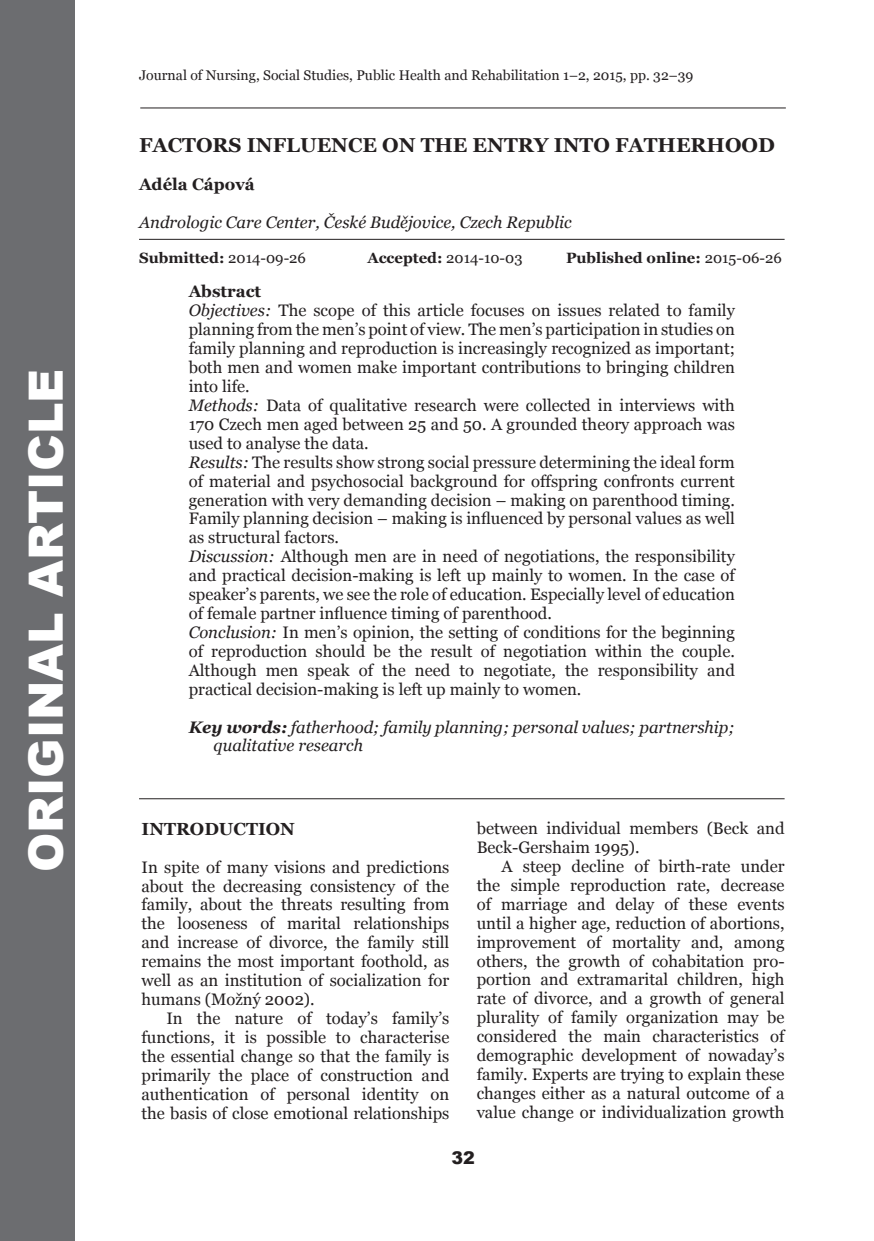
<style>
.page{position:relative;width:874px;height:1241px;background:#fff}
.page>*{position:absolute;margin:0;border:0;box-sizing:border-box;transform-origin:0 0}
.t1{font:900 47.25px "Arial";color:#fff}
.t2{font:700 20.12px "Georgia";color:#231f20}
.t3{font:700 17.5px "Georgia";color:#231f20}
.t4{font:900 17.5px "Arial";color:#231f20}
.t5{font:16.62px/18.9px "Georgia";color:#231f20;text-align:justify}
.t6{font:italic 16.62px/18.9px "Georgia";color:#231f20}
.t7{font:700 16.62px "Georgia";color:#231f20}
.t8{font:700 14.88px "Georgia";color:#231f20}
.t9{font:14.88px "Georgia";color:#231f20}
.t10{font:14px "Georgia";color:#231f20}
.s1{font-weight:400}
.s2{font-weight:700}
.s3{font-style:italic}
</style>
<div class="page">
<hr style="left:139px;top:798px;width:645px;height:1px;background:#231f20">
<hr style="left:140px;top:107px;width:645px;height:1px;background:#231f20">
<hr style="left:139px;top:239px;width:645px;height:1px;background:#231f20">
<div style="left:0;top:0;width:74px;height:1240px;background:#6c6d70"></div>
<h1 class="t1" style="left:12px;top:872px;width:505px;rotate:-90deg">ORIGINAL ARTICLE</h1>
<p class="t10" style="left:139px;top:67px;width:555px">Journal of Nursing, Social Studies, Public Health and Rehabilitation 1–2, 2015, pp. 32–39</p>
<p class="t2" style="left:139px;top:132px;width:45px">FACTOR</p>
<p class="t2" style="left:228px;top:132px;width:32px">S INF</p>
<p class="t2" style="left:286px;top:132px;width:218px">LUENCE ON THE ENTR</p>
<p class="t2" style="left:533px;top:132px;width:35px">Y INTO</p>
<p class="t2" style="left:614px;top:132px;width:127px">FATHERHOOD</p>
<p class="t7" style="left:139px;top:174px;width:117px">ADÉLA CÁPOVÁ</p>
<p class="t6" style="left:139px;top:213px;width:434px">Andrologic Care Center, České Budějovice, Czech Republic</p>
<p class="t8" style="left:139px;top:248px;width:205px">SUBMITTED: <span class="s1">2014-09-26</span> A</p>
<p class="t9" style="left:378px;top:248px;width:145px"><span class="s2">CCEPTED:</span> 2014-10-03</p>
<p class="t8" style="left:565px;top:248px;width:217px">PUBLISHED ONLINE: <span class="s1">2015-06-26</span></p>
<p class="t5" style="left:189px;top:282px;width:547px;text-align:left"><span class="s2">ABSTRACT<br></span><span class="s3">Objectives:</span> The scope of this article focuses on issues related to family planning from the men’s point of view. The men’s participation in studies on family planning and reproduction is increasingly recognized as important; both men and women make important contributions to bringing children into life.<br><span class="s3">Methods:</span> Data of qualitative research were collected in interviews with 170 Czech men aged between 25 and 50. A grounded theory approach was used to analyse the data.<br><span class="s3">Results:</span> The results show strong social pressure determining the ideal form of material and psychosocial background for offspring confronts current generation with very demanding decision – making on parenthood timing.<br>Family planning decision – making is influenced by personal values as well as structural factors.<br><span class="s3">Discussion:</span> Although men are in need of negotiations, the responsibility and practical decision-making is left up mainly to women. In the case of speaker’s parents, we see the role of education. Especially level of education of female partner influence timing of parenthood.<br><span class="s3">Conclusion:</span> In men’s opinion, the setting of conditions for the beginning of reproduction should be the result of negotiation within the couple.<br>Although men speak of the need to negotiate, the responsibility and practical decision-making is left up mainly to women.</p>
<p class="t6" style="left:213px;top:717px;width:522px;text-indent:-25px"><span class="s2">Key words:</span> fatherhood; family planning; personal values; partnership; qualitative research</p>
<p class="t3" style="left:141px;top:817px;width:155px">INTRODUCTION</p>
<p class="t5" style="left:141px;top:857px;width:309px">In spite of many visions and predictions about the decreasing consistency of the family, about the threats resulting from the looseness of marital relationships and increase of divorce, the family still remains the most important foothold, as well as an institution of socialization for humans (Možný 2002).</p>
<p class="t5" style="left:141px;top:1008px;width:309px;text-indent:25px">In the nature of today’s family’s functions, it is possible to characterise the essential change so that the family is primarily the place of construction and authentication of personal identity on the basis of close emotional relationships</p>
<p class="t5" style="left:476px;top:819px;width:309px">between individual members (Beck and<br>Beck-Gershaim 1995).</p>
<p class="t5" style="left:476px;top:857px;width:309px;text-indent:25px">A steep decline of birth-rate under the simple reproduction rate, decrease of marriage and delay of these events until a higher age, reduction of abortions, improvement of mortality and, among others, the growth of cohabitation pro&shy;portion and extramarital children, high rate of divorce, and a growth of general plurality of family organization may be considered the main characteristics of demographic development of nowaday’s family. Experts are trying to explain these changes either as a natural outcome of a value change or individualization growth</p>
<p class="t4" style="left:451px;top:1144px;width:25px">32</p>
</div>
